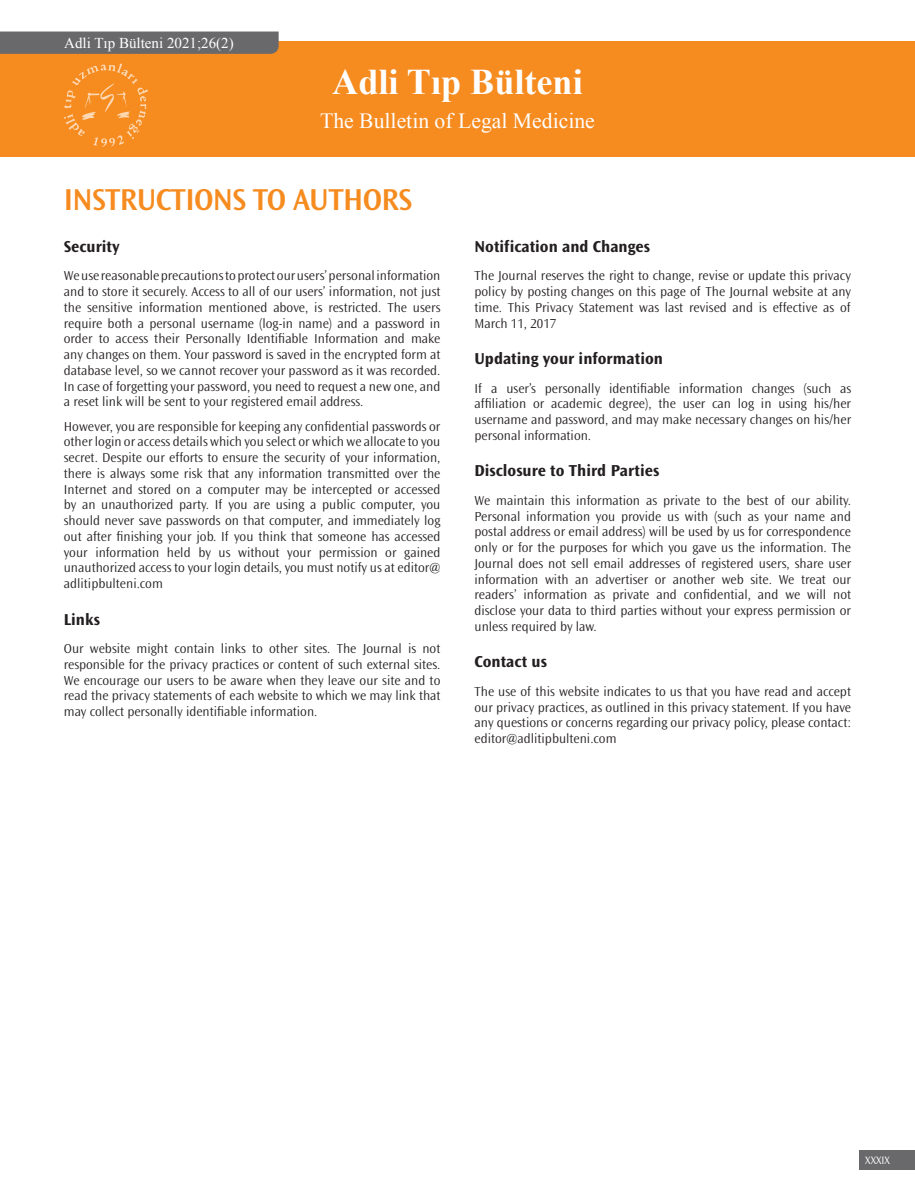
<style>
.page{position:relative;width:915px;height:1191px;background:#fff}
.page>*{position:absolute;margin:0;border:0;box-sizing:border-box;transform-origin:0 0}
.t1{font:700 36.15px "Times New Roman";color:#fff}
.BASLIK{font:600 31.5px "Ocean Sans Std";letter-spacing:-.02em;color:#f68b1f}
.t2{font:21.6px "Times New Roman";color:#fff}
.t3{font:700 16.5px "Ocean Sans Std";color:#231f20}
.t4{font:15px "Times New Roman";color:#fff}
.t5{font:300 13.5px/15.8px "Ocean Sans Std";color:#231f20;text-align:justify}
.t6{font:300 11.25px "Ocean Sans Std";color:#fff}
</style>
<div class="page">
<div style="left:0;top:41px;width:914px;height:115px;background:#f68b1f"></div>
<div style="left:0;top:32px;width:278px;height:22px;background:#69696c"></div>
<svg style="left:64px;top:64px;width:84px;height:83px"></svg>
<div style="left:858px;top:1149px;width:56px;height:20px;background:#69696c"></div>
<p class="t4" style="left:64px;top:33px;width:171px">Adli Tıp Bülteni 2021;26(2)</p>
<h1 class="t1" style="left:332px;top:57px;width:252px">Adli Tıp Bülteni</h1>
<h3 class="t2" style="left:320px;top:106px;width:276px">The Bulletin of Legal Medicine</h3>
<p class="BASLIK" style="left:64px;top:182px;width:349px">INSTRUCTIONS TO AUTHORS</p>
<p class="t3" style="left:64px;top:237px;width:57px">Security</p>
<p class="t5" style="left:64px;top:268px;width:378px">We use reasonable precautions to protect our users’ personal information and to store it securely. Access to all of our users’ information, not just the sensitive information mentioned above, is restricted. The users require both a personal username (log-in name) and a password in order to access their Personally Identifiable Information and make any changes on them. Your password is saved in the encrypted form at database level, so we cannot recover your password as it was recorded.<br>In case of forgetting your password, you need to request a new one, and a reset link will be sent to your registered email address.</p>
<p class="t5" style="left:64px;top:418px;width:378px">However, you are responsible for keeping any confidential passwords or other login or access details which you select or which we allocate to you secret. Despite our efforts to ensure the security of your information, there is always some risk that any information transmitted over the Internet and stored on a computer may be intercepted or accessed by an unauthorized party. If you are using a public computer, you should never save passwords on that computer, and immediately log out after finishing your job. If you think that someone has accessed your information held by us without your permission or gained unauthorized access to your login details, you must notify us at editor@ adlitipbulteni.com</p>
<p class="t3" style="left:64px;top:610px;width:38px">Links</p>
<p class="t5" style="left:64px;top:641px;width:378px">Our website might contain links to other sites. The Journal is not responsible for the privacy practices or content of such external sites.<br>We encourage our users to be aware when they leave our site and to read the privacy statements of each website to which we may link that may collect personally identifiable information.</p>
<p class="t3" style="left:474px;top:237px;width:177px">Notification and Changes</p>
<p class="t5" style="left:474px;top:268px;width:378px">The Journal reserves the right to change, revise or update this privacy policy by posting changes on this page of The Journal website at any time. This Privacy Statement was last revised and is effective as of March 11, 2017</p>
<p class="t3" style="left:474px;top:349px;width:190px">Updating your information</p>
<p class="t5" style="left:474px;top:380px;width:378px">If a user’s personally identifiable information changes (such as affiliation or academic degree), the user can log in using his/her username and password, and may make necessary changes on his/her personal information.</p>
<p class="t3" style="left:474px;top:462px;width:186px">Disclosure to Third Parties</p>
<p class="t5" style="left:474px;top:493px;width:378px">We maintain this information as private to the best of our ability.<br>Personal information you provide us with (such as your name and postal address or email address) will be used by us for correspondence only or for the purposes for which you gave us the information. The Journal does not sell email addresses of registered users, share user information with an advertiser or another web site. We treat our readers’ information as private and confidential, and we will not disclose your data to third parties without your express permission or unless required by law.</p>
<p class="t3" style="left:474px;top:653px;width:74px">Contact us</p>
<p class="t5" style="left:474px;top:684px;width:378px">The use of this website indicates to us that you have read and accept our privacy practices, as outlined in this privacy statement. If you have any questions or concerns regarding our privacy policy, please contact: editor@adlitipbulteni.com</p>
<p class="t6" style="left:864px;top:1153px;width:26px">XXXIX</p>
</div>
